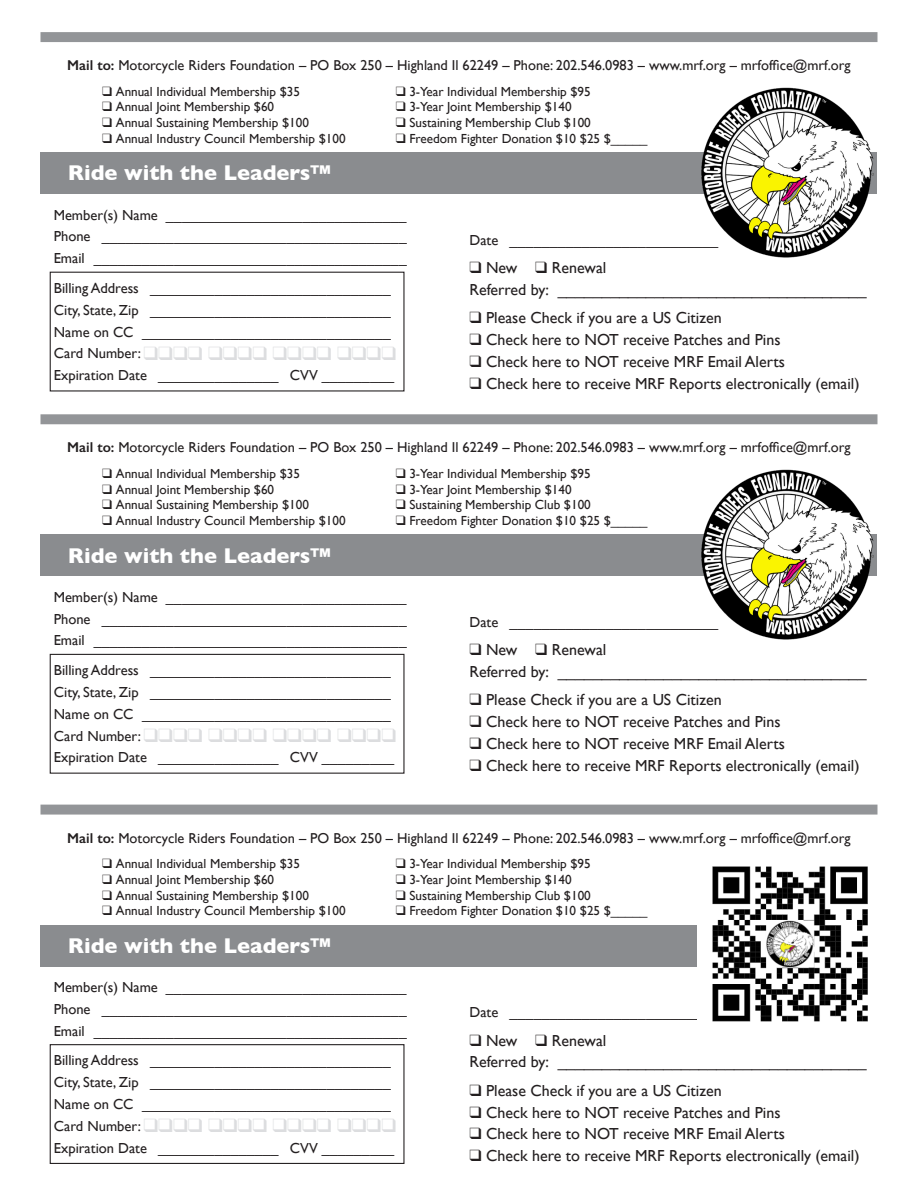
<style>
.page{position:relative;width:918px;height:1188px;background:#fff}
.page>*{position:absolute;margin:0;border:0;box-sizing:border-box;transform-origin:0 0}
.t1{font:700 21.75px "Gill Sans";color:#fff}
.t2{font:16.05px "Gill Sans";color:#231f20}
.t3{font:14.55px "Gill Sans";color:#231f20}
.t4{font:14.4px "Gill Sans";color:#231f20}
.t5{font:13.2px "Gill Sans";color:#231f20}
.s1{font-weight:600}
.s2{color:#dcdddf}
</style>
<div class="page">
<div style="left:50px;top:272px;width:355px;height:120px;border:1px solid #231f20"></div>
<div style="left:40px;top:153px;width:838px;height:41px;background:#8a8c8f"></div>
<div style="left:40px;top:32px;width:837px;height:10px;background:#939598"></div>
<img style="left:697px;top:87px;width:181px;height:171px">
<div style="left:50px;top:654px;width:355px;height:120px;border:1px solid #231f20"></div>
<div style="left:40px;top:535px;width:838px;height:41px;background:#8a8c8f"></div>
<div style="left:40px;top:414px;width:837px;height:10px;background:#939598"></div>
<img style="left:697px;top:469px;width:181px;height:171px">
<div style="left:50px;top:1044px;width:355px;height:120px;border:1px solid #231f20"></div>
<div style="left:40px;top:925px;width:838px;height:41px;background:#8a8c8f"></div>
<div style="left:40px;top:805px;width:837px;height:10px;background:#939598"></div>
<div style="left:697px;top:855px;width:181px;height:180px;background:#fff"></div>
<img style="left:712px;top:866px;width:156px;height:156px">
<p class="t4" style="left:67px;top:57px;width:785px"><span class="s1">Mail to:</span> Motorcycle Riders Foundation – PO Box 250 – Highland Il 62249 – Phone: 202.546.0983 – www.mrf.org – mrfoffice@mrf.org</p>
<p class="t5" style="left:102px;top:83px;width:199px">❑ Annual Individual Membership $35</p>
<p class="t5" style="left:102px;top:99px;width:173px">❑ Annual Joint Membership $60</p>
<p class="t5" style="left:102px;top:115px;width:208px">❑ Annual Sustaining Membership $100</p>
<p class="t5" style="left:102px;top:131px;width:245px">❑ Annual Industry Council Membership $100</p>
<p class="t5" style="left:396px;top:83px;width:197px">❑ 3-Year Individual Membership $95</p>
<p class="t5" style="left:396px;top:99px;width:177px">❑ 3-Year Joint Membership $140</p>
<p class="t5" style="left:396px;top:115px;width:197px">❑ Sustaining Membership Club $100</p>
<p class="t5" style="left:396px;top:131px;width:253px">❑ Freedom Fighter Donation $10 $25 $_____</p>
<p class="t1" style="left:68px;top:156px;width:265px">Ride with the Leaders™</p>
<p class="t3" style="left:54px;top:206px;width:354px">Member(s) Name ______________________________</p>
<p class="t3" style="left:54px;top:228px;width:355px">Phone ______________________________________</p>
<p class="t3" style="left:54px;top:250px;width:355px">Email _______________________________________</p>
<p class="t3" style="left:54px;top:280px;width:338px">Billing Address ______________________________</p>
<p class="t3" style="left:54px;top:301px;width:338px">City, State, Zip ______________________________</p>
<p class="t3" style="left:54px;top:323px;width:338px">Name on CC _______________________________</p>
<p class="t3" style="left:54px;top:345px;width:344px">Card Number: <span class="s2">❑❑❑❑</span> <span class="s2">❑❑❑❑</span> <span class="s2">❑❑❑❑</span> <span class="s2">❑❑❑❑</span></p>
<p class="t3" style="left:54px;top:367px;width:342px">Expiration Date _______________ CVV _________</p>
<p class="t3" style="left:470px;top:231px;width:250px">Date __________________________</p>
<p class="t2" style="left:470px;top:258px;width:138px">❑ New ❑ Renewal</p>
<p class="t2" style="left:470px;top:280px;width:399px">Referred by: ___________________________________</p>
<p class="t2" style="left:470px;top:308px;width:254px">❑ Please Check if you are a US Citizen</p>
<p class="t2" style="left:470px;top:330px;width:313px">❑ Check here to NOT receive Patches and Pins</p>
<p class="t2" style="left:470px;top:352px;width:317px">❑ Check here to NOT receive MRF Email Alerts</p>
<p class="t2" style="left:470px;top:374px;width:392px">❑ Check here to receive MRF Reports electronically (email)</p>
<p class="t4" style="left:67px;top:439px;width:785px"><span class="s1">Mail to:</span> Motorcycle Riders Foundation – PO Box 250 – Highland Il 62249 – Phone: 202.546.0983 – www.mrf.org – mrfoffice@mrf.org</p>
<p class="t5" style="left:102px;top:466px;width:199px">❑ Annual Individual Membership $35</p>
<p class="t5" style="left:102px;top:481px;width:173px">❑ Annual Joint Membership $60</p>
<p class="t5" style="left:102px;top:497px;width:208px">❑ Annual Sustaining Membership $100</p>
<p class="t5" style="left:102px;top:513px;width:245px">❑ Annual Industry Council Membership $100</p>
<p class="t5" style="left:396px;top:466px;width:197px">❑ 3-Year Individual Membership $95</p>
<p class="t5" style="left:396px;top:481px;width:177px">❑ 3-Year Joint Membership $140</p>
<p class="t5" style="left:396px;top:497px;width:197px">❑ Sustaining Membership Club $100</p>
<p class="t5" style="left:396px;top:513px;width:253px">❑ Freedom Fighter Donation $10 $25 $_____</p>
<p class="t1" style="left:68px;top:538px;width:265px">Ride with the Leaders™</p>
<p class="t3" style="left:54px;top:588px;width:354px">Member(s) Name ______________________________</p>
<p class="t3" style="left:54px;top:610px;width:355px">Phone ______________________________________</p>
<p class="t3" style="left:54px;top:632px;width:355px">Email _______________________________________</p>
<p class="t3" style="left:54px;top:662px;width:338px">Billing Address ______________________________</p>
<p class="t3" style="left:54px;top:684px;width:338px">City, State, Zip ______________________________</p>
<p class="t3" style="left:54px;top:705px;width:338px">Name on CC _______________________________</p>
<p class="t3" style="left:54px;top:727px;width:344px">Card Number: <span class="s2">❑❑❑❑</span> <span class="s2">❑❑❑❑</span> <span class="s2">❑❑❑❑</span> <span class="s2">❑❑❑❑</span></p>
<p class="t3" style="left:54px;top:749px;width:342px">Expiration Date _______________ CVV _________</p>
<p class="t3" style="left:470px;top:613px;width:250px">Date __________________________</p>
<p class="t2" style="left:470px;top:640px;width:138px">❑ New ❑ Renewal</p>
<p class="t2" style="left:470px;top:662px;width:399px">Referred by: ___________________________________</p>
<p class="t2" style="left:470px;top:691px;width:254px">❑ Please Check if you are a US Citizen</p>
<p class="t2" style="left:470px;top:712px;width:313px">❑ Check here to NOT receive Patches and Pins</p>
<p class="t2" style="left:470px;top:734px;width:317px">❑ Check here to NOT receive MRF Email Alerts</p>
<p class="t2" style="left:470px;top:756px;width:392px">❑ Check here to receive MRF Reports electronically (email)</p>
<p class="t4" style="left:67px;top:829px;width:785px"><span class="s1">Mail to:</span> Motorcycle Riders Foundation – PO Box 250 – Highland Il 62249 – Phone: 202.546.0983 – www.mrf.org – mrfoffice@mrf.org</p>
<p class="t5" style="left:102px;top:856px;width:199px">❑ Annual Individual Membership $35</p>
<p class="t5" style="left:102px;top:872px;width:173px">❑ Annual Joint Membership $60</p>
<p class="t5" style="left:102px;top:887px;width:208px">❑ Annual Sustaining Membership $100</p>
<p class="t5" style="left:102px;top:903px;width:245px">❑ Annual Industry Council Membership $100</p>
<p class="t5" style="left:396px;top:856px;width:197px">❑ 3-Year Individual Membership $95</p>
<p class="t5" style="left:396px;top:872px;width:177px">❑ 3-Year Joint Membership $140</p>
<p class="t5" style="left:396px;top:887px;width:197px">❑ Sustaining Membership Club $100</p>
<p class="t5" style="left:396px;top:903px;width:253px">❑ Freedom Fighter Donation $10 $25 $_____</p>
<p class="t1" style="left:68px;top:928px;width:265px">Ride with the Leaders™</p>
<p class="t3" style="left:54px;top:979px;width:354px">Member(s) Name ______________________________</p>
<p class="t3" style="left:54px;top:1000px;width:355px">Phone ______________________________________</p>
<p class="t3" style="left:54px;top:1022px;width:355px">Email _______________________________________</p>
<p class="t3" style="left:54px;top:1052px;width:338px">Billing Address ______________________________</p>
<p class="t3" style="left:54px;top:1074px;width:338px">City, State, Zip ______________________________</p>
<p class="t3" style="left:54px;top:1096px;width:338px">Name on CC _______________________________</p>
<p class="t3" style="left:54px;top:1117px;width:344px">Card Number: <span class="s2">❑❑❑❑</span> <span class="s2">❑❑❑❑</span> <span class="s2">❑❑❑❑</span> <span class="s2">❑❑❑❑</span></p>
<p class="t3" style="left:54px;top:1139px;width:342px">Expiration Date _______________ CVV _________</p>
<p class="t3" style="left:470px;top:1004px;width:250px">Date __________________________</p>
<p class="t2" style="left:470px;top:1031px;width:138px">❑ New ❑ Renewal</p>
<p class="t2" style="left:470px;top:1053px;width:399px">Referred by: ___________________________________</p>
<p class="t2" style="left:470px;top:1081px;width:254px">❑ Please Check if you are a US Citizen</p>
<p class="t2" style="left:470px;top:1103px;width:313px">❑ Check here to NOT receive Patches and Pins</p>
<p class="t2" style="left:470px;top:1124px;width:317px">❑ Check here to NOT receive MRF Email Alerts</p>
<p class="t2" style="left:470px;top:1146px;width:392px">❑ Check here to receive MRF Reports electronically (email)</p>
</div>
